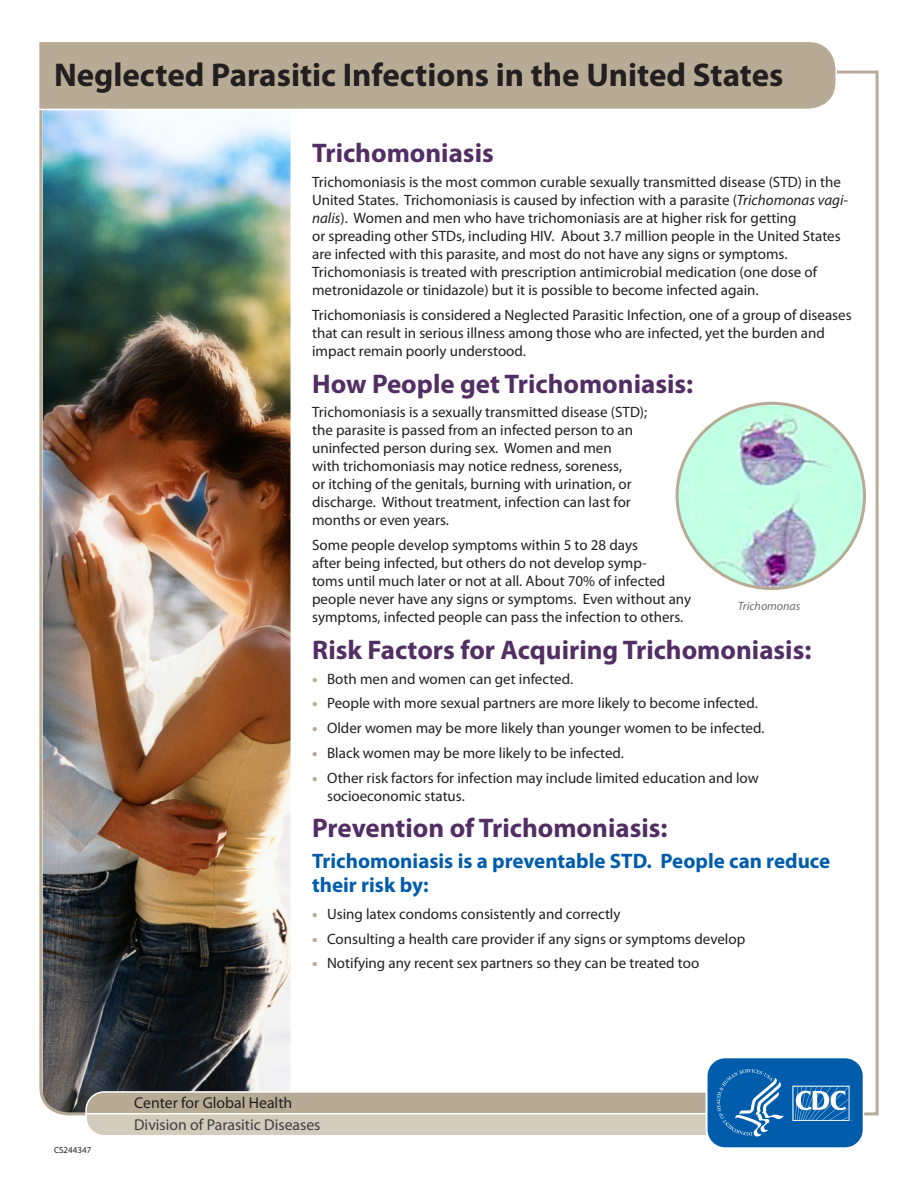
<style>
.page{position:relative;width:918px;height:1188px;background:#fff}
.page>*{position:absolute;margin:0;border:0;box-sizing:border-box;transform-origin:0 0}
.t1{font:700 33px "Myriad Pro";color:#231f20}
.t2{font:700 27px "Myriad Pro";color:#522e64}
.t3{font:700 21px/24px "Myriad Pro";color:#015dab}
.t4{font:15.75px/21.9px "Myriad Pro";color:#3e3e3f}
.t5{font:15px/18px "Myriad Pro";color:#231f20}
.t6{font:900 15px/24.8px "Myriad Pro";color:#b8ab95;text-align:justify}
.t7{font:italic 12px "Myriad Pro";color:#6c6d70}
.t8{font:9px "Myriad Pro";color:#231f20}
.s1{font-style:italic}
.s2{color:#231f20}
</style>
<div class="page">
<img style="left:39px;top:70px;width:840px;height:1046px">
<div style="left:39px;top:42px;width:799px;height:69px;background:#b8ab95"></div>
<svg style="left:85px;top:1056px;width:780px;height:92px"></svg>
<img style="left:677px;top:405px;width:187px;height:184px">
<h1 class="t1" style="left:54px;top:56px;width:731px">Neglected Parasitic Infections in the United States</h1>
<h2 class="t2" style="left:312px;top:138px;width:183px">Trichomoniasis</h2>
<p class="t5" style="left:312px;top:173px;width:537px">Trichomoniasis is the most common curable sexually transmitted disease (STD) in the United States. Trichomoniasis is caused by infection with a parasite (<span class="s1">Trichomonas vagi&shy;nalis</span>). Women and men who have trichomoniasis are at higher risk for getting<br>or spreading other STDs, including HIV. About 3.7 million people in the United States are infected with this parasite, and most do not have any signs or symptoms.<br>Trichomoniasis is treated with prescription antimicrobial medication (one dose of metronidazole or tinidazole) but it is possible to become infected again.</p>
<p class="t5" style="left:312px;top:306px;width:541px">Trichomoniasis is considered a Neglected Parasitic Infection, one of a group of diseases that can result in serious illness among those who are infected, yet the burden and impact remain poorly understood.</p>
<h2 class="t2" style="left:312px;top:368px;width:383px">How People get Trichomoniasis:</h2>
<p class="t5" style="left:312px;top:404px;width:337px">Trichomoniasis is a sexually transmitted disease (STD); the parasite is passed from an infected person to an uninfected person during sex. Women and men<br>with trichomoniasis may notice redness, soreness,<br>or itching of the genitals, burning with urination, or discharge. Without treatment, infection can last for months or even years.</p>
<p class="t5" style="left:312px;top:536px;width:381px">Some people develop symptoms within 5 to 28 days<br>after being infected, but others do not develop symp-<br>toms until much later or not at all. About 70% of infected people never have any signs or symptoms. Even without any symptoms, infected people can pass the infection to others.</p>
<h2 class="t2" style="left:312px;top:635px;width:501px">Risk Factors for Acquiring Trichomoniasis:</h2>
<p class="t6" style="left:312px;top:666px;width:7px">• • • • •</p>
<p class="t5" style="left:327px;top:667px;width:439px;line-height:24.8px">Both men and women can get infected.<br>People with more sexual partners are more likely to become infected.<br>Older women may be more likely than younger women to be infected.<br>Black women may be more likely to be infected.<br>Other risk factors for infection may include limited education and low</p>
<p class="t5" style="left:327px;top:787px;width:139px">socioeconomic status.</p>
<h2 class="t2" style="left:312px;top:813px;width:357px">Prevention of Trichomoniasis:</h2>
<h3 class="t3" style="left:312px;top:849px;width:520px">Trichomoniasis is a preventable STD. People can reduce their risk by:</h3>
<p class="t6" style="left:312px;top:902px;width:7px">• • •</p>
<p class="t5" style="left:327px;top:902px;width:420px;line-height:24.8px">Using latex condoms consistently and correctly<br>Consulting a health care provider if any signs or symptoms develop<br>Notifying any recent sex partners so they can be treated too</p>
<p class="t7" style="left:738px;top:599px;width:64px">Trichomonas</p>
<p class="t8" style="left:54px;top:1145px;width:39px">CS244347</p>
<p class="t4" style="left:134px;top:1092px;width:188px"><span class="s2">Center for Global Health<br></span>Division of Parasitic Diseases</p>
</div>
